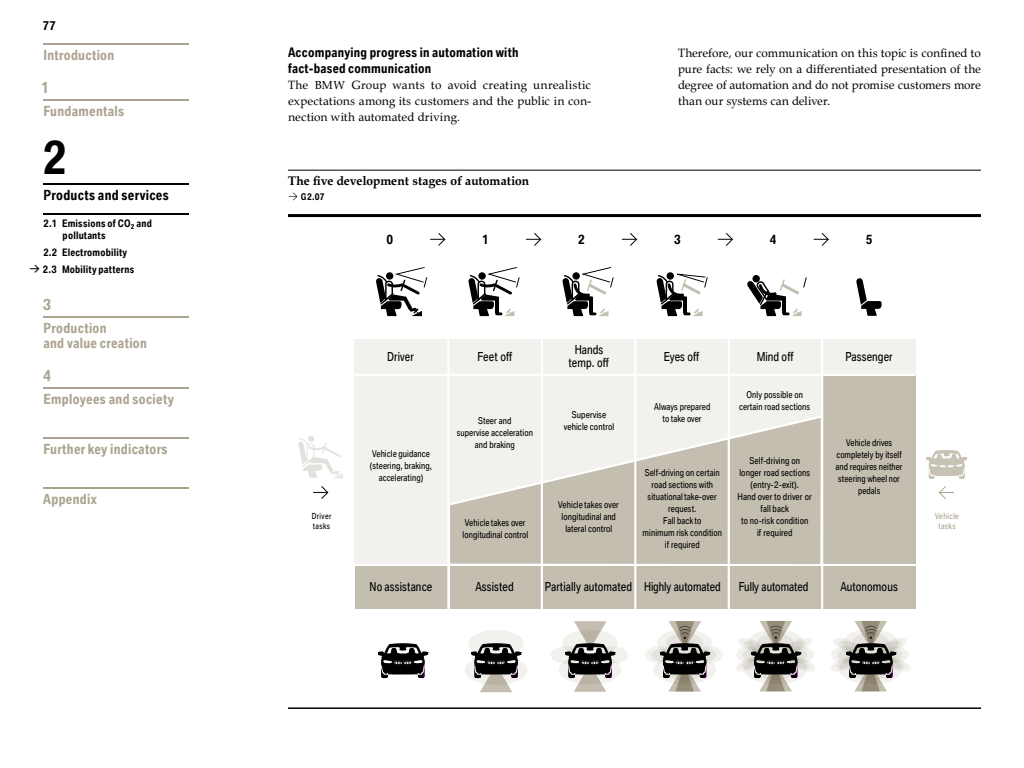
<style>
.page{position:relative;width:1024px;height:768px;background:#fff}
.page>*{position:absolute;margin:0;border:0;box-sizing:border-box;transform-origin:0 0}
.t1{font:700 45px "BMW Group Condensed";color:#000}
.t2{font:700 15px "BMW Group Condensed";color:#aaa38e}
.t3{font:700 13.5px/15px "BMW Group Condensed";letter-spacing:.015em;color:#aaa38e}
.t4{font:700 13.5px "BMW Group Condensed";letter-spacing:.015em;color:#000}
.t5{font:700 13.5px "BMW Group Expert 2016";color:#000}
.t6{font:700 12.7px/16px "BMW Group Condensed";letter-spacing:.01em;color:#000}
.t7{font:700 12.7px "BMW Group Serif";letter-spacing:.005em;color:#000}
.t8{font:700 12.5px "BMW Group Condensed";color:#000}
.t9{font:12px/16px "BMW Group Serif";color:#000;text-align:justify}
.t10{font:12px/13px "BMW Group Condensed";color:#000;text-align:center}
.t11{font:700 12px "BMW Group Condensed";color:#000}
.t12{font:11.5px "BMW Group Expert 2016";color:#000}
.t13{font:700 10px/12px "BMW Group Condensed";letter-spacing:.015em;color:#000}
.t14{font:9.1px/12px "BMW Group Condensed";color:#000;text-align:center}
.t15{font:700 9px "BMW Group Condensed";color:#000}
.t16{font:8.1px/10px "BMW Group Condensed";letter-spacing:.04em;color:#aaa38e;text-align:center}
.t17{font:8.1px/10px "BMW Group Condensed";letter-spacing:.04em;color:#000}
.s1{font-size:11.7px}
.s2{font-family:"BMW Group Condensed";font-weight:700;font-size:9px}
</style>
<div class="page">
<hr style="left:288px;top:170px;width:693px;height:1px;background:#000">
<hr style="left:288px;top:707px;width:693px;height:2px;background:#000">
<hr style="left:288px;top:214px;width:693px;height:3px;background:#000">
<div style="left:823px;top:375px;width:92px;height:189px;background:#c4beb0"></div>
<div style="left:823px;top:339px;width:92px;height:35px;background:#f2f1ee"></div>
<div style="left:355px;top:339px;width:466px;height:225px;background:#f2f1ee"></div>
<svg style="left:449px;top:414px;width:375px;height:150px"></svg>
<div style="left:450px;top:566px;width:465px;height:43px;background:#c4beb0"></div>
<div style="left:355px;top:566px;width:93px;height:43px;background:#c4beb0"></div>
<hr style="left:354px;top:374px;width:561px;height:2px;background:#fff">
<svg style="left:313px;top:486px;width:16px;height:13px"></svg>
<svg style="left:939px;top:486px;width:15px;height:13px"></svg>
<svg style="left:376px;top:267px;width:51px;height:50px"></svg>
<svg style="left:468px;top:267px;width:51px;height:50px"></svg>
<svg style="left:526px;top:233px;width:16px;height:13px"></svg>
<svg style="left:430px;top:233px;width:16px;height:13px"></svg>
<svg style="left:562px;top:267px;width:52px;height:50px"></svg>
<div style="left:667px;top:272px;width:7px;height:8px;border:1px solid #000;border-radius:50%"></div>
<svg style="left:656px;top:273px;width:52px;height:44px"></svg>
<svg style="left:622px;top:233px;width:15px;height:13px"></svg>
<div style="left:752px;top:275px;width:8px;height:7px;border:1px solid #000;border-radius:50%"></div>
<svg style="left:747px;top:276px;width:60px;height:41px"></svg>
<hr style="left:447px;top:339px;width:2px;height:278px;background:#fff">
<hr style="left:821px;top:339px;width:2px;height:278px;background:#fff">
<hr style="left:541px;top:339px;width:2px;height:278px;background:#fff">
<hr style="left:634px;top:339px;width:2px;height:278px;background:#fff">
<hr style="left:728px;top:339px;width:2px;height:278px;background:#fff">
<svg style="left:718px;top:233px;width:15px;height:13px"></svg>
<svg style="left:814px;top:233px;width:15px;height:13px"></svg>
<svg style="left:298px;top:436px;width:45px;height:42px"></svg>
<svg style="left:856px;top:278px;width:26px;height:38px"></svg>
<div style="left:465px;top:655px;width:62px;height:30px;background:#f2f1ee;border-radius:50%"></div>
<div style="left:468px;top:630px;width:56px;height:27px;background:#f2f1ee;border-radius:50%"></div>
<svg style="left:378px;top:643px;width:49px;height:35px"></svg>
<svg style="left:471px;top:643px;width:50px;height:49px"></svg>
<div style="left:559px;top:655px;width:62px;height:29px;background:#f2f1ee;border-radius:50%"></div>
<div style="left:653px;top:655px;width:63px;height:29px;background:#f2f1ee;border-radius:50%"></div>
<div style="left:551px;top:646px;width:30px;height:18px;background:#f2f1ee;border-radius:50%"></div>
<div style="left:645px;top:646px;width:31px;height:18px;background:#f2f1ee;border-radius:50%"></div>
<div style="left:651px;top:649px;width:22px;height:12px;background:#e5e3de;border-radius:50%"></div>
<div style="left:598px;top:646px;width:30px;height:18px;background:#f2f1ee;border-radius:50%"></div>
<svg style="left:692px;top:646px;width:31px;height:18px"></svg>
<div style="left:562px;top:630px;width:56px;height:26px;background:#f2f1ee;border-radius:50%"></div>
<div style="left:657px;top:629px;width:55px;height:27px;background:#f2f1ee;border-radius:50%"></div>
<svg style="left:565px;top:621px;width:50px;height:71px"></svg>
<svg style="left:660px;top:621px;width:49px;height:71px"></svg>
<svg style="left:736px;top:621px;width:79px;height:70px"></svg>
<svg style="left:831px;top:621px;width:79px;height:70px"></svg>
<svg style="left:926px;top:450px;width:41px;height:29px"></svg>
<hr style="left:43px;top:43px;width:146px;height:2px;background:#aaa38e">
<hr style="left:43px;top:99px;width:146px;height:2px;background:#aaa38e">
<hr style="left:43px;top:183px;width:146px;height:2px;background:#000">
<hr style="left:43px;top:213px;width:146px;height:2px;background:#000">
<hr style="left:43px;top:316px;width:146px;height:2px;background:#aaa38e">
<hr style="left:43px;top:387px;width:146px;height:2px;background:#aaa38e">
<hr style="left:43px;top:437px;width:146px;height:2px;background:#aaa38e">
<hr style="left:43px;top:487px;width:146px;height:2px;background:#aaa38e">
<h3 class="t11" style="left:43px;top:18px;width:15px">77</h3>
<h3 class="t3" style="left:43px;top:47px;width:72px">Introduction</h3>
<h2 class="t2" style="left:41px;top:78px;width:10px">1</h2>
<h3 class="t3" style="left:43px;top:103px;width:82px">Fundamentals</h3>
<h1 class="t1" style="left:43px;top:128px;width:26px">2</h1>
<h3 class="t4" style="left:43px;top:186px;width:127px">Products and services</h3>
<p class="t13" style="left:63px;top:217px;width:91px;text-indent:-19px">2.1 -Emissions of CO<sub>2</sub> and pollutants</p>
<p class="t13" style="left:43px;top:243px;width:93px;line-height:17px">2.2 -Electromobility<br>2.3 Mobility patterns</p>
<h2 class="t2" style="left:43px;top:295px;width:10px">3</h2>
<h3 class="t3" style="left:43px;top:320px;width:105px">Production<br>and value creation</h3>
<h2 class="t2" style="left:43px;top:366px;width:10px">4</h2>
<h3 class="t3" style="left:43px;top:391px;width:132px">Employees and society</h3>
<h3 class="t3" style="left:43px;top:441px;width:126px">Further key indicators</h3>
<h3 class="t3" style="left:43px;top:491px;width:55px">Appendix</h3>
<h3 class="t5" style="left:29px;top:264px;width:13px">·</h3>
<h3 class="t6" style="left:288px;top:44px;width:232px">Accompanying progress in automation with fact-based communication</h3>
<h3 class="t9" style="left:288px;top:76px;width:305px">The <span class="s1">BMW</span> Group wants to avoid creating unrealistic expectations among its customers and the public in con&shy;nection with automated driving.</h3>
<h3 class="t7" style="left:288px;top:171px;width:243px">The five development stages of automation</h3>
<p class="t15" style="left:307px;top:191px;width:19px">2.07</p>
<p class="t12" style="left:288px;top:192px;width:20px">• <span class="s2">G</span></p>
<h3 class="t9" style="left:678px;top:44px;width:305px">Therefore, our communication on this topic is confined to pure facts: we rely on a differentiated presentation of the degree of automation and do not promise customers more than our systems can deliver.</h3>
<h3 class="t8" style="left:386px;top:232px;width:8px">0</h3>
<h3 class="t8" style="left:482px;top:232px;width:8px">1</h3>
<h3 class="t8" style="left:578px;top:232px;width:8px">2</h3>
<h3 class="t8" style="left:674px;top:232px;width:8px">3</h3>
<h3 class="t8" style="left:770px;top:232px;width:8px">4</h3>
<h3 class="t8" style="left:866px;top:232px;width:8px">5</h3>
<h3 class="t10" style="left:387px;top:349px;width:28px">Driver</h3>
<h3 class="t10" style="left:477px;top:349px;width:36px">Feet off</h3>
<h3 class="t10" style="left:569px;top:343px;width:42px">Hands temp. off</h3>
<h3 class="t10" style="left:664px;top:349px;width:37px">Eyes off</h3>
<h3 class="t10" style="left:757px;top:349px;width:38px">Mind off</h3>
<h3 class="t10" style="left:845px;top:349px;width:49px">Passenger</h3>
<p class="t14" style="left:739px;top:389px;width:73px">Only possible on certain road sections</p>
<p class="t14" style="left:457px;top:415px;width:78px">Steer and<br>supervise acceleration and braking</p>
<p class="t14" style="left:564px;top:409px;width:52px">Supervise vehicle control</p>
<p class="t14" style="left:654px;top:401px;width:58px">Always prepared to take over</p>
<p class="t14" style="left:836px;top:436px;width:68px">Vehicle drives completely by itself and requires neither steering wheel nor pedals</p>
<p class="t14" style="left:370px;top:448px;width:64px">Vehicle guidance (steering, braking, accelerating)</p>
<p class="t14" style="left:737px;top:454px;width:76px">Self-driving on longer road sections (entry-2-exit).<br>Hand over to driver or fall back<br>to no-risk condition<br>if required</p>
<p class="t14" style="left:643px;top:467px;width:81px">Self-driving on certain road sections with situational take-over request.<br>Fall back to<br>minimum risk condition if required</p>
<p class="t14" style="left:558px;top:499px;width:62px">Vehicle takes over longitudinal and lateral control</p>
<p class="t17" style="left:312px;top:511px;width:21px">Driver tasks</p>
<p class="t16" style="left:935px;top:511px;width:25px">Vehicle tasks</p>
<p class="t14" style="left:463px;top:517px;width:67px;text-align:left">Vehicle takes over longitudinal control</p>
<h3 class="t10" style="left:370px;top:580px;width:64px">No assistance</h3>
<h3 class="t10" style="left:475px;top:580px;width:40px">Assisted</h3>
<h3 class="t10" style="left:545px;top:580px;width:177px">Partially automated Highly automated</h3>
<h3 class="t10" style="left:739px;top:580px;width:71px">Fully automated</h3>
<h3 class="t10" style="left:840px;top:580px;width:59px">Autonomous</h3>
</div>
